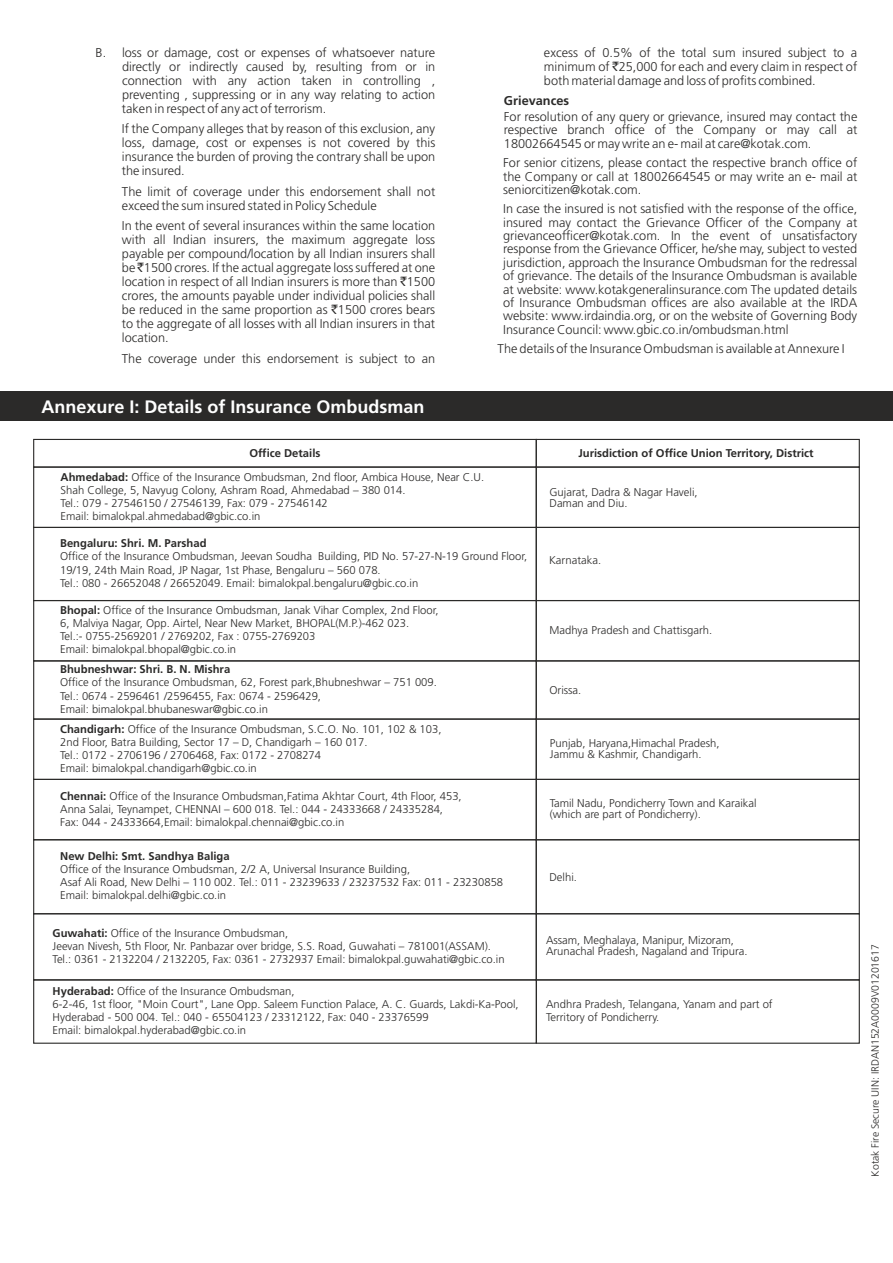
<style>
.page{position:relative;width:893px;height:1263px;background:#fff}
.page>*{position:absolute;margin:0;border:0;box-sizing:border-box;transform-origin:0 0}
.t1{font:700 18px "Frutiger";color:#fefefe}
.t2{font:300 12.75px/14px "Frutiger";color:#2b2a29;text-align:justify}
.t3{font:700 12.75px "Frutiger";color:#2b2a29}
.t4{font:300 11.25px/13px "Frutiger";color:#2b2a29}
.t5{font:700 11.25px "Frutiger";color:#2b2a29}
.t6{font:300 10.5px "Frutiger";color:#2b2a29}
.s1{font-family:"Rupee Foradian";font-weight:400}
.s2{font-weight:700}
</style>
<div class="page">
<div style="left:0;top:391px;width:893px;height:30px;background:#2b2a29"></div>
<div style="left:33px;top:979px;width:504px;height:65px;border:1px solid #2b2a29"></div>
<div style="left:536px;top:979px;width:324px;height:65px;border:1px solid #2b2a29"></div>
<div style="left:33px;top:439px;width:504px;height:29px;border:1px solid #2b2a29"></div>
<div style="left:536px;top:439px;width:324px;height:29px;border:1px solid #2b2a29"></div>
<div style="left:33px;top:466px;width:504px;height:62px;border:1px solid #2b2a29"></div>
<div style="left:33px;top:527px;width:504px;height:74px;border:1px solid #2b2a29"></div>
<div style="left:33px;top:600px;width:504px;height:61px;border:1px solid #2b2a29"></div>
<div style="left:536px;top:466px;width:324px;height:62px;border:1px solid #2b2a29"></div>
<div style="left:536px;top:527px;width:324px;height:74px;border:1px solid #2b2a29"></div>
<div style="left:536px;top:600px;width:324px;height:61px;border:1px solid #2b2a29"></div>
<div style="left:33px;top:660px;width:504px;height:60px;border:1px solid #2b2a29"></div>
<div style="left:536px;top:660px;width:324px;height:60px;border:1px solid #2b2a29"></div>
<div style="left:33px;top:718px;width:504px;height:62px;border:1px solid #2b2a29"></div>
<div style="left:33px;top:779px;width:504px;height:61px;border:1px solid #2b2a29"></div>
<div style="left:33px;top:839px;width:504px;height:75px;border:1px solid #2b2a29"></div>
<div style="left:536px;top:718px;width:324px;height:62px;border:1px solid #2b2a29"></div>
<div style="left:536px;top:779px;width:324px;height:61px;border:1px solid #2b2a29"></div>
<div style="left:536px;top:839px;width:324px;height:75px;border:1px solid #2b2a29"></div>
<p class="t2" style="left:122px;top:47px;width:315px;text-indent:-26px">B. loss or damage, cost or expenses of whatsoever nature directly or indirectly caused by, resulting from or in connection with any action taken in controlling , preventing , suppressing or in any way relating to action taken in respect of any act of terrorism.</p>
<p class="t2" style="left:122px;top:123px;width:315px">If the Company alleges that by reason of this exclusion, any loss, damage, cost or expenses is not covered by this insurance the burden of proving the contrary shall be upon the insured.</p>
<p class="t2" style="left:122px;top:186px;width:315px">The limit of coverage under this endorsement shall not exceed the sum insured stated in Policy Schedule</p>
<p class="t2" style="left:122px;top:220px;width:315px">In the event of several insurances within the same location with all Indian insurers, the maximum aggregate loss payable per compound/location by all Indian insurers shall be <span class="s1">`</span>1500 crores. If the actual aggregate loss suffered at one location in respect of all Indian insurers is more than <span class="s1">`</span>1500 crores, the amounts payable under individual policies shall be reduced in the same proportion as <span class="s1">`</span>1500 crores bears to the aggregate of all losses with all Indian insurers in that location.</p>
<p class="t2" style="left:122px;top:353px;width:315px">The coverage under this endorsement is subject to an</p>
<h1 class="t1" style="left:42px;top:399px;width:384px">Annexure I: Details of Insurance Ombudsman</h1>
<p class="t2" style="left:544px;top:47px;width:315px">excess of 0.5% of the total sum insured subject to a minimum of <span class="s1">`</span>25,000 for each and every claim in respect of both material damage and loss of profits combined.</p>
<p class="t3" style="left:504px;top:96px;width:67px">Grievances</p>
<p class="t2" style="left:504px;top:110px;width:355px">For resolution of any query or grievance, insured may contact the respective branch office of the Company or may call at 18002664545 or may write an e- mail at care@kotak.com.</p>
<p class="t2" style="left:503px;top:157px;width:356px;line-height:13.4px">For senior citizens, please contact the respective branch office of the Company or call at 18002664545 or may write an e- mail at seniorcitizen@kotak.com.</p>
<p class="t2" style="left:503px;top:203px;width:356px;line-height:13.4px">In case the insured is not satisfied with the response of the office, insured may contact the Grievance Officer of the Company at grievanceofficer@kotak.com. In the event of unsatisfactory response from the Grievance Officer, he/she may, subject to vested jurisdiction, approach the Insurance Ombudsman for the redressal of grievance. The details of the Insurance Ombudsman is available at website: www.kotakgeneralinsurance.com The updated details of Insurance Ombudsman offices are also available at the IRDA website: www.irdaindia.org, or on the website of Governing Body Insurance Council: www.gbic.co.in/ombudsman.html</p>
<p class="t2" style="left:498px;top:343px;width:348px">The details of the Insurance Ombudsman is available at Annexure I</p>
<p class="t5" style="left:249px;top:449px;width:73px">Office Details</p>
<p class="t5" style="left:578px;top:449px;width:237px">Jurisdiction of Office Union Territory, District</p>
<p class="t4" style="left:549px;top:487px;width:150px;line-height:11.2px">Gujarat, Dadra &amp; Nagar Haveli,<br>Daman and Diu.</p>
<p class="t4" style="left:61px;top:472px;width:425px"><span class="s2">Ahmedabad:</span> Office of the Insurance Ombudsman, 2nd floor, Ambica House, Near C.U.<br>Shah College, 5, Navyug Colony, Ashram Road, Ahmedabad – 380 014.<br>Tel.: 079 - 27546150 / 27546139, Fax: 079 - 27546142<br>Email: bimalokpal.ahmedabad@gbic.co.in</p>
<p class="t5" style="left:60px;top:539px;width:148px">Bengaluru: Shri. M. Parshad</p>
<p class="t4" style="left:60px;top:551px;width:469px">Office of the Insurance Ombudsman, Jeevan Soudha Building, PID No. 57-27-N-19 Ground Floor,<br>19/19, 24th Main Road, JP Nagar, 1st Phase, Bengaluru – 560 078.<br>Tel.: 080 - 26652048 / 26652049. Email: bimalokpal.bengaluru@gbic.co.in</p>
<p class="t4" style="left:60px;top:605px;width:380px"><span class="s2">Bhopal:</span> Office of the Insurance Ombudsman, Janak Vihar Complex, 2nd Floor, 6, Malviya Nagar, Opp. Airtel, Near New Market, BHOPAL(M.P.)-462 023.<br>Tel.:- 0755-2569201 / 2769202, Fax : 0755-2769203<br>Email: bimalokpal.bhopal@gbic.co.in</p>
<p class="t5" style="left:60px;top:665px;width:172px">Bhubneshwar: Shri. B. N. Mishra</p>
<p class="t4" style="left:60px;top:677px;width:378px">Office of the Insurance Ombudsman, 62, Forest park,Bhubneshwar – 751 009.<br>Tel.: 0674 - 2596461 /2596455, Fax: 0674 - 2596429,<br>Email: bimalokpal.bhubaneswar@gbic.co.in</p>
<p class="t4" style="left:549px;top:555px;width:54px">Karnataka.</p>
<p class="t4" style="left:549px;top:624px;width:164px">Madhya Pradesh and Chattisgarh.</p>
<p class="t4" style="left:549px;top:685px;width:33px">Orissa.</p>
<p class="t4" style="left:60px;top:723px;width:383px"><span class="s2">Chandigarh:</span> Office of the Insurance Ombudsman, S.C.O. No. 101, 102 &amp; 103, 2nd Floor, Batra Building, Sector 17 – D, Chandigarh – 160 017.<br>Tel.: 0172 - 2706196 / 2706468, Fax: 0172 - 2708274<br>Email: bimalokpal.chandigarh@gbic.co.in</p>
<p class="t4" style="left:60px;top:790px;width:403px"><span class="s2">Chennai:</span> Office of the Insurance Ombudsman,Fatima Akhtar Court, 4th Floor, 453,<br>Anna Salai, Teynampet, CHENNAI – 600 018. Tel.: 044 - 24333668 / 24335284,<br>Fax: 044 - 24333664,Email: bimalokpal.chennai@gbic.co.in</p>
<p class="t5" style="left:60px;top:852px;width:171px">New Delhi: Smt. Sandhya Baliga</p>
<p class="t4" style="left:60px;top:864px;width:444px">Office of the Insurance Ombudsman, 2/2 A, Universal Insurance Building,<br>Asaf Ali Road, New Delhi – 110 002. Tel.: 011 - 23239633 / 23237532 Fax: 011 - 23230858<br>Email: bimalokpal.delhi@gbic.co.in</p>
<p class="t4" style="left:549px;top:871px;width:29px">Delhi.</p>
<p class="t4" style="left:550px;top:738px;width:171px;line-height:11.2px">Punjab, Haryana,Himachal Pradesh,<br>Jammu &amp; Kashmir, Chandigarh.</p>
<p class="t4" style="left:550px;top:798px;width:209px;line-height:11.2px">Tamil Nadu, Pondicherry Town and Karaikal (which are part of Pondicherry).</p>
<p class="t4" style="left:53px;top:927px;width:453px"><span class="s2">Guwahati:</span> Office of the Insurance Ombudsman,<br>Jeevan Nivesh, 5th Floor, Nr. Panbazar over bridge, S.S. Road, Guwahati – 781001(ASSAM).<br>Tel.: 0361 - 2132204 / 2132205, Fax: 0361 - 2732937 Email: bimalokpal.guwahati@gbic.co.in</p>
<p class="t4" style="left:53px;top:986px;width:467px"><span class="s2">Hyderabad:</span> Office of the Insurance Ombudsman,<br>6-2-46, 1st floor, "Moin Court", Lane Opp. Saleem Function Palace, A. C. Guards, Lakdi-Ka-Pool, Hyderabad - 500 004. Tel.: 040 - 65504123 / 23312122, Fax: 040 - 23376599<br>Email: bimalokpal.hyderabad@gbic.co.in</p>
<p class="t4" style="left:546px;top:936px;width:203px;line-height:11.2px">Assam, Meghalaya, Manipur, Mizoram,<br>Arunachal Pradesh, Nagaland and Tripura.</p>
<p class="t4" style="left:546px;top:999px;width:228px;line-height:12.5px">Andhra Pradesh, Telangana, Yanam and part of<br>Territory of Pondicherry.</p>
<p class="t6" style="left:871px;top:1177px;width:234px;rotate:-90deg">Kotak Fire Secure UIN: IRDAN152A0009V01201617</p>
</div>
